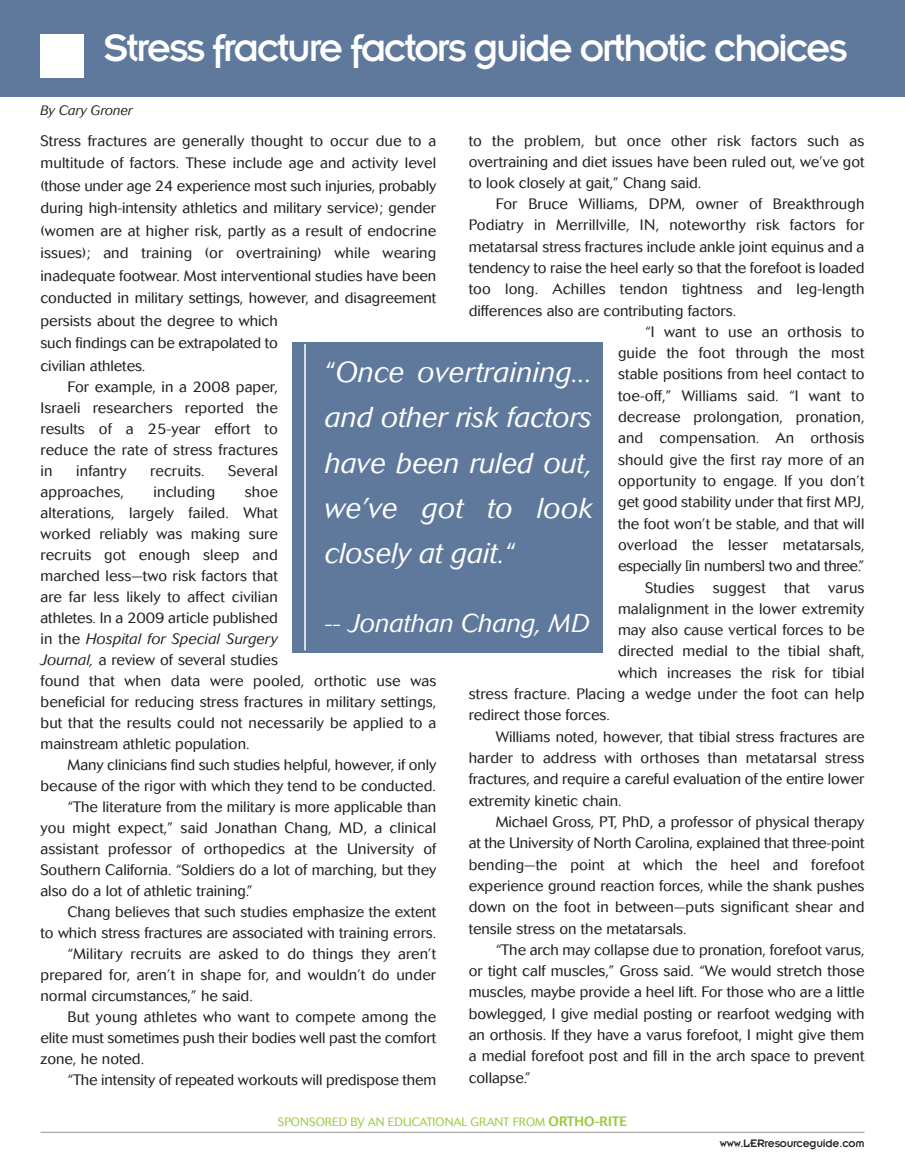
<style>
.page{position:relative;width:905px;height:1175px;background:#fff}
.page>*{position:absolute;margin:0;border:0;box-sizing:border-box;transform-origin:0 0}
.t1{font:42px "Insignia";letter-spacing:-.05em;color:#fff}
.t2{font:italic 300 28.5px/45.2px "Cosmos";color:#fff;text-align:justify}
.t3{font:italic 300 25.5px "Cosmos";color:#fff}
.t4{font:300 15px/21px "Cosmos";color:#231f20}
.t5{font:italic 300 13.5px "Cosmos";color:#231f20}
.t6{font:300 12px "Cosmos";letter-spacing:.005em;color:#99ca3b}
.t7{font:12px "Insignia";letter-spacing:-.015em;color:#231f20}
.s1{font-style:normal}
.s2{font-style:italic}
.s3{font-weight:500;font-size:13.5px}
</style>
<div class="page">
<div style="left:0;top:0;width:904px;height:96px;background:#5e799c"></div>
<div style="left:293px;top:342px;width:310px;height:310px;background:#5e799c"></div>
<hr style="left:304px;top:344px;width:2px;height:306px;background:#fff">
<hr style="left:40px;top:1132px;width:824px;height:1px;background:#939598">
<div style="left:40px;top:34px;width:44px;height:44px;background:#fff"></div>
<h1 class="t1" style="left:103px;top:34px;width:745px">Stress fracture factors guide orthotic choices</h1>
<p class="t5" style="left:40px;top:106px;width:94px">By Cary Groner</p>
<p class="t4" style="left:40px;top:130px;width:397px;line-height:22.5px">Stress fractures are generally thought to occur due to a multitude of factors. These include age and activity level (those under age 24 experience most such injuries, probably during high-intensity athletics and military service); gender (women are at higher risk, partly as a result of endocrine issues); and training (or overtraining) while wearing inadequate footwear. Most interventional studies have been conducted in military settings, however, and disagreement persists about the degree to which<br>such findings can be extrapolated to<br>civilian athletes.</p>
<p class="t4" style="left:41px;top:377px;width:239px;text-align:justify;text-indent:27px">For example, in a 2008 paper, Israeli researchers reported the results of a 25-year effort to reduce the rate of stress fractures in</p>
<p class="t4" style="left:468px;top:131px;width:397px;text-align:justify">to the problem, but once other risk factors such as overtraining and diet issues have been ruled out, we’ve got to look closely at gait,” Chang said.</p>
<p class="t4" style="left:495px;top:194px;width:370px">For Bruce Williams, DPM, owner of Breakthrough</p>
<p class="t4" style="left:468px;top:216px;width:397px">Podiatry in Merrillville, IN, noteworthy risk factors for</p>
<p class="t4" style="left:468px;top:237px;width:397px">metatarsal stress fractures include ankle joint equinus and a</p>
<p class="t4" style="left:468px;top:258px;width:397px">tendency to raise the heel early so that the forefoot is loaded</p>
<p class="t4" style="left:468px;top:279px;width:397px">too long. Achilles tendon tightness and leg-length</p>
<p class="t4" style="left:468px;top:301px;width:269px">differences also are contributing factors.</p>
<p class="t4" style="left:645px;top:322px;width:221px">“I want to use an orthosis to</p>
<p class="t4" style="left:618px;top:343px;width:248px">guide the foot through the most</p>
<p class="t4" style="left:618px;top:365px;width:248px">stable positions from heel contact to</p>
<p class="t4" style="left:618px;top:386px;width:248px">toe-off,” Williams said. “I want to</p>
<p class="t4" style="left:618px;top:407px;width:248px">decrease prolongation, pronation,</p>
<p class="t4" style="left:618px;top:429px;width:248px">and compensation. An orthosis</p>
<p class="t4" style="left:618px;top:450px;width:248px">should give the first ray more of an</p>
<p class="t4" style="left:618px;top:471px;width:248px">opportunity to engage. If you don’t</p>
<p class="t4" style="left:618px;top:492px;width:248px">get good stability under that first MPJ,</p>
<p class="t4" style="left:618px;top:514px;width:248px">the foot won’t be stable, and that will</p>
<p class="t4" style="left:618px;top:535px;width:248px">overload the lesser metatarsals,</p>
<p class="t4" style="left:618px;top:556px;width:248px">especially [in numbers] two and three.”</p>
<p class="t4" style="left:645px;top:578px;width:221px">Studies suggest that varus</p>
<p class="t4" style="left:618px;top:599px;width:248px">malalignment in the lower extremity</p>
<p class="t4" style="left:618px;top:620px;width:248px">may also cause vertical forces to be</p>
<p class="t4" style="left:618px;top:642px;width:248px">directed medial to the tibial shaft,</p>
<p class="t4" style="left:618px;top:663px;width:248px">which increases the risk for tibial</p>
<p class="t4" style="left:468px;top:684px;width:397px">stress fracture. Placing a wedge under the foot can help</p>
<p class="t4" style="left:468px;top:705px;width:143px">redirect those forces.</p>
<p class="t4" style="left:495px;top:727px;width:370px">Williams noted, however, that tibial stress fractures are</p>
<p class="t4" style="left:468px;top:748px;width:397px">harder to address with orthoses than metatarsal stress</p>
<p class="t4" style="left:468px;top:769px;width:397px">fractures, and require a careful evaluation of the entire lower</p>
<p class="t4" style="left:468px;top:791px;width:154px">extremity kinetic chain.</p>
<p class="t4" style="left:495px;top:812px;width:370px">Michael Gross, PT, PhD, a professor of physical therapy</p>
<p class="t4" style="left:468px;top:833px;width:397px">at the University of North Carolina, explained that three-point</p>
<p class="t4" style="left:468px;top:855px;width:397px">bending—the point at which the heel and forefoot</p>
<p class="t4" style="left:468px;top:876px;width:397px">experience ground reaction forces, while the shank pushes</p>
<p class="t4" style="left:468px;top:897px;width:397px">down on the foot in between—puts significant shear and</p>
<p class="t4" style="left:468px;top:918px;width:219px">tensile stress on the metatarsals.</p>
<p class="t4" style="left:495px;top:940px;width:370px">“The arch may collapse due to pronation, forefoot varus,</p>
<p class="t4" style="left:468px;top:961px;width:397px">or tight calf muscles,” Gross said. “We would stretch those</p>
<p class="t4" style="left:468px;top:982px;width:397px">muscles, maybe provide a heel lift. For those who are a little</p>
<p class="t4" style="left:468px;top:1004px;width:397px">bowlegged, I give medial posting or rearfoot wedging with</p>
<p class="t4" style="left:468px;top:1025px;width:397px">an orthosis. If they have a varus forefoot, I might give them</p>
<p class="t4" style="left:468px;top:1046px;width:397px">a medial forefoot post and fill in the arch space to prevent</p>
<p class="t4" style="left:468px;top:1068px;width:64px">collapse.”</p>
<h2 class="t2" style="left:325px;top:353px;width:269px"><span class="s1">“</span>Once overtraining... and other risk factors have been ruled out, we’ve got to look closely at gait.<span class="s1">“</span></h2>
<p class="t4" style="left:76px;top:461px;width:52px">infantry</p>
<p class="t4" style="left:150px;top:461px;width:56px">recruits.</p>
<p class="t4" style="left:228px;top:461px;width:51px">Several</p>
<p class="t4" style="left:41px;top:482px;width:85px">approaches,</p>
<p class="t4" style="left:153px;top:482px;width:63px">including</p>
<p class="t4" style="left:41px;top:482px;width:397px;text-indent:204px">shoe<br>alterations, largely failed. What<br>worked reliably was making sure<br>recruits got enough sleep and<br>marched less—two risk factors that<br>are far less likely to affect civilian<br>athletes. In a 2009 article published<br>in the <span class="s2">Hospital for Special Surgery<br>Journal,</span> a review of several studies<br>found that when data were pooled, orthotic use was beneficial for reducing stress fractures in military settings, but that the results could not necessarily be applied to a mainstream athletic population.</p>
<p class="t4" style="left:67px;top:755px;width:370px">Many clinicians find such studies helpful, however, if only</p>
<p class="t4" style="left:41px;top:776px;width:397px">because of the rigor with which they tend to be conducted.</p>
<p class="t4" style="left:67px;top:797px;width:370px">“The literature from the military is more applicable than</p>
<p class="t4" style="left:40px;top:818px;width:397px">you might expect,” said Jonathan Chang, MD, a clinical</p>
<p class="t4" style="left:41px;top:839px;width:397px">assistant professor of orthopedics at the University of</p>
<p class="t4" style="left:40px;top:860px;width:397px">Southern California. “Soldiers do a lot of marching, but they</p>
<p class="t4" style="left:40px;top:881px;width:214px">also do a lot of athletic training.”</p>
<p class="t4" style="left:67px;top:902px;width:370px">Chang believes that such studies emphasize the extent</p>
<p class="t4" style="left:40px;top:923px;width:397px">to which stress fractures are associated with training errors.</p>
<p class="t4" style="left:67px;top:944px;width:370px">“Military recruits are asked to do things they aren’t</p>
<p class="t4" style="left:40px;top:965px;width:397px">prepared for, aren’t in shape for, and wouldn’t do under</p>
<p class="t4" style="left:40px;top:986px;width:214px">normal circumstances,” he said.</p>
<p class="t4" style="left:67px;top:1007px;width:370px">But young athletes who want to compete among the</p>
<p class="t4" style="left:40px;top:1028px;width:397px">elite must sometimes push their bodies well past the comfort</p>
<p class="t4" style="left:40px;top:1049px;width:105px">zone, he noted.</p>
<p class="t4" style="left:67px;top:1070px;width:370px">“The intensity of repeated workouts will predispose them</p>
<h3 class="t3" style="left:325px;top:614px;width:266px">-- Jonathan Chang, MD</h3>
<p class="t6" style="left:278px;top:1116px;width:350px">SPONSORED BY AN EDUCATIONAL GRANT FROM <span class="s3">ORTHO-RITE</span></p>
<p class="t7" style="left:720px;top:1139px;width:146px">www.LERresourceguide.com</p>
</div>
